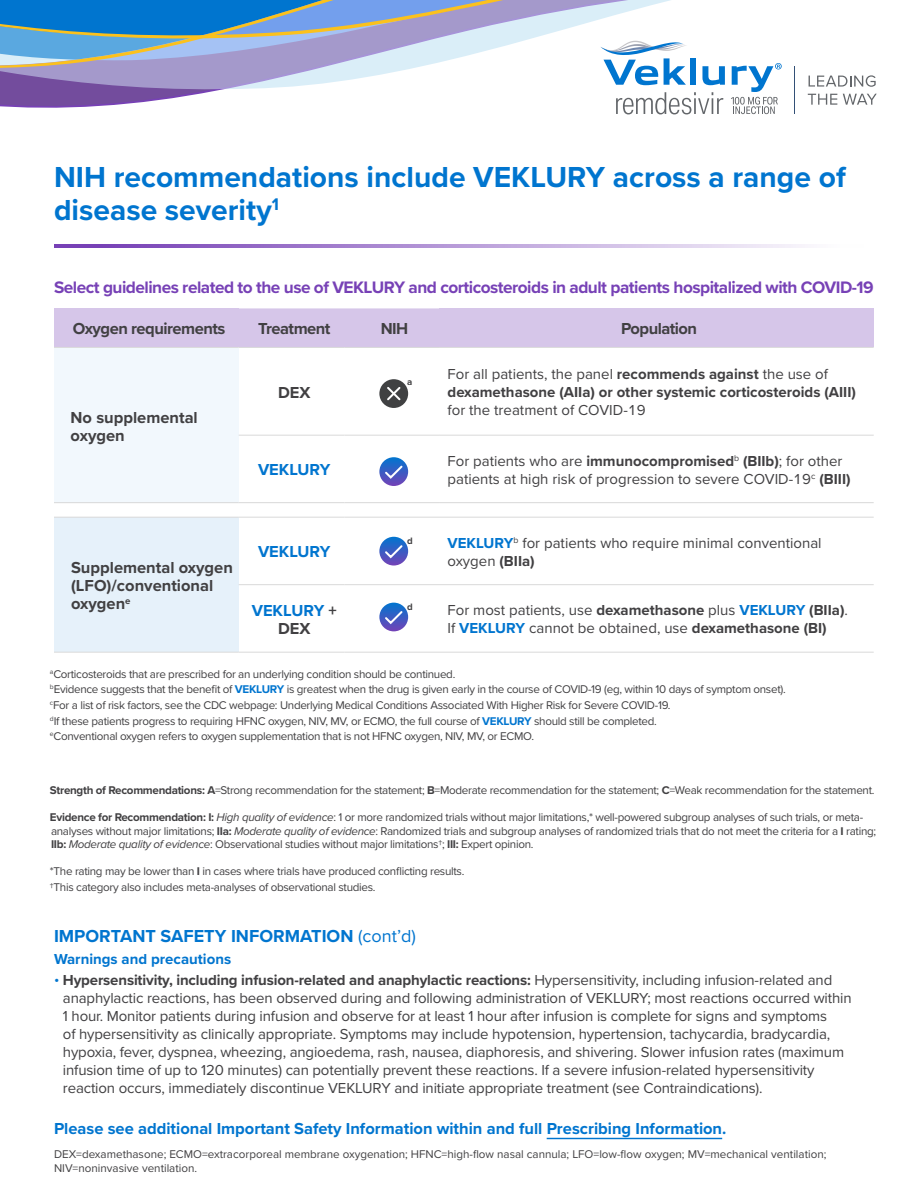
<style>
.page{position:relative;width:918px;height:1188px;background:#fff}
.page>*{position:absolute;margin:0;border:0;box-sizing:border-box;transform-origin:0 0}
.t1{font:700 30px/33px "Proxima Nova";color:#0075cf}
.t2{font:700 18px "Proxima Nova";color:#0075cf}
.t3{font:700 17.25px "Proxima Nova";letter-spacing:-.03em;color:#7741b6}
.t4{font:700 16.5px/18px "Proxima Nova";color:#0075cf;text-align:center}
.t5{font:700 16.5px/18px "Proxima Nova";color:#414042}
.t6{font:700 16.5px "Proxima Nova";letter-spacing:-.03em;color:#414042}
.t7{font:15px/18px "Proxima Nova";letter-spacing:-.01em;color:#414042}
.t8{font:700 15px/18px "Proxima Nova";color:#414042}
.t9{font:700 15px "Proxima Nova";color:#0075cf}
.t10{font:11.7px/15.6px "Proxima Nova";letter-spacing:-.025em;color:#414042}
.t11{font:11.7px/13.5px "Proxima Nova";color:#414042}
.t12{font:700 9.6px "Proxima Nova";color:#414042}
.s1{font-weight:400}
.s2{font-weight:700}
.s3{font-weight:700;color:#0075cf}
.s4{color:#414042}
.s5{font-style:italic}
.s6{color:#0075cf}
</style>
<div class="page">
<hr style="left:794px;top:66px;width:1px;height:48px;background:#335076">
<svg style="left:0;top:0;width:782px;height:114px"></svg>
<svg style="left:809px;top:75px;width:67px;height:12px"></svg>
<svg style="left:808px;top:94px;width:29px;height:11px"></svg>
<svg style="left:843px;top:94px;width:34px;height:11px"></svg>
<div style="left:54px;top:308px;width:185px;height:39px;background:#d6c6e9"></div>
<div style="left:239px;top:308px;width:200px;height:39px;background:#d6c6e9"></div>
<div style="left:439px;top:308px;width:435px;height:39px;background:#d6c6e9"></div>
<div style="left:54px;top:347px;width:185px;height:156px;background:#f2f8fd"></div>
<div style="left:54px;top:517px;width:185px;height:135px;background:#e6f1fa"></div>
<hr style="left:54px;top:652px;width:185px;height:1px;background:#d9d9d9">
<hr style="left:54px;top:347px;width:185px;height:1px;background:#d9d9d9">
<hr style="left:239px;top:347px;width:106px;height:1px;background:#d9d9d9">
<hr style="left:345px;top:347px;width:94px;height:1px;background:#d9d9d9">
<hr style="left:439px;top:347px;width:435px;height:1px;background:#d9d9d9">
<hr style="left:239px;top:435px;width:106px;height:1px;background:#d9d9d9">
<hr style="left:345px;top:435px;width:94px;height:1px;background:#d9d9d9">
<hr style="left:439px;top:435px;width:435px;height:1px;background:#d9d9d9">
<hr style="left:54px;top:502px;width:185px;height:1px;background:#d9d9d9">
<hr style="left:239px;top:502px;width:106px;height:1px;background:#d9d9d9">
<hr style="left:345px;top:502px;width:94px;height:1px;background:#d9d9d9">
<hr style="left:439px;top:502px;width:435px;height:1px;background:#d9d9d9">
<hr style="left:54px;top:517px;width:185px;height:1px;background:#d9d9d9">
<hr style="left:239px;top:517px;width:106px;height:1px;background:#d9d9d9">
<hr style="left:345px;top:517px;width:94px;height:1px;background:#d9d9d9">
<hr style="left:439px;top:517px;width:435px;height:1px;background:#d9d9d9">
<hr style="left:239px;top:584px;width:106px;height:1px;background:#d9d9d9">
<hr style="left:345px;top:584px;width:94px;height:1px;background:#d9d9d9">
<hr style="left:439px;top:584px;width:435px;height:1px;background:#d9d9d9">
<hr style="left:239px;top:652px;width:106px;height:1px;background:#d9d9d9">
<hr style="left:345px;top:652px;width:94px;height:1px;background:#d9d9d9">
<hr style="left:439px;top:652px;width:435px;height:1px;background:#d9d9d9">
<hr style="left:54px;top:244px;width:810px;height:3px;background:#7741b6">
<svg style="left:379px;top:457px;width:29px;height:29px"></svg>
<svg style="left:385px;top:466px;width:18px;height:13px"></svg>
<svg style="left:379px;top:537px;width:29px;height:29px"></svg>
<svg style="left:385px;top:545px;width:18px;height:13px"></svg>
<div style="left:379px;top:379px;width:29px;height:29px;background:#404142;border-radius:50%"></div>
<svg style="left:387px;top:387px;width:14px;height:14px"></svg>
<svg style="left:379px;top:603px;width:29px;height:28px"></svg>
<svg style="left:385px;top:611px;width:18px;height:13px"></svg>
<hr style="left:547px;top:1138px;width:175px;height:1px;background:#0075cf">
<h1 class="t1" style="left:54px;top:160px;width:793px">NIH recommendations include VEKLURY across a range of disease severity<sup>1</sup></h1>
<h3 class="t3" style="left:54px;top:275px;width:821px">Select guidelines related to the use of VEKLURY and corticosteroids in adult patients hospitalized with COVID-19</h3>
<h3 class="t6" style="left:73px;top:317px;width:154px">Oxygen requirements</h3>
<h3 class="t6" style="left:258px;top:317px;width:74px">Treatment</h3>
<h3 class="t5" style="left:381px;top:320px;width:29px">NIH</h3>
<h3 class="t6" style="left:621px;top:317px;width:78px">Population</h3>
<h3 class="t5" style="left:71px;top:408px;width:129px">No supplemental oxygen</h3>
<h3 class="t5" style="left:278px;top:383px;width:34px">DEX</h3>
<p class="t12" style="left:407px;top:375px;width:7px">a</p>
<p class="t8" style="left:448px;top:365px;width:410px"><span class="s1">For all patients, the panel</span> recommends against <span class="s1">the use of </span>dexamethasone (AIIa) or other systemic corticosteroids (AIII)</p>
<p class="t7" style="left:448px;top:401px;width:200px">for the treatment of COVID-19</p>
<h3 class="t4" style="left:258px;top:461px;width:74px">VEKLURY</h3>
<p class="t7" style="left:448px;top:451px;width:405px">For patients who are <span class="s2">immunocompromised</span><sup>b</sup> <span class="s2">(BIIb)</span>; for other patients at high risk of progression to severe COVID-19<sup>c</sup> <span class="s2">(BIII)</span></p>
<h3 class="t4" style="left:258px;top:543px;width:74px">VEKLURY</h3>
<p class="t7" style="left:448px;top:533px;width:376px"><span class="s3">VEKLURY</span><sup>b</sup> for patients who require minimal conventional oxygen <span class="s2">(BIIa)</span></p>
<h3 class="t4" style="left:252px;top:601px;width:87px">VEKLURY <span class="s4">+<br>DEX</span></h3>
<p class="t7" style="left:448px;top:601px;width:402px">For most patients, use <span class="s2">dexamethasone</span> plus <span class="s3">VEKLURY</span> <span class="s2">(BIIa)</span>.<br>If <span class="s3">VEKLURY</span> cannot be obtained, use <span class="s2">dexamethasone (BI)</span></p>
<p class="t10" style="left:50px;top:665px;width:737px"><sup>a</sup>Corticosteroids that are prescribed for an underlying condition should be continued.<br><sup>b</sup>Evidence suggests that the benefit of <span class="s3">VEKLURY</span> is greatest when the drug is given early in the course of COVID-19 (eg, within 10 days of symptom onset). <sup>c</sup>For a list of risk factors, see the CDC webpage: Underlying Medical Conditions Associated With Higher Risk for Severe COVID-19.<br><sup>d</sup>If these patients progress to requiring HFNC oxygen, NIV, MV, or ECMO, the full course of <span class="s3">VEKLURY</span> should still be completed.<br><sup>e</sup>Conventional oxygen refers to oxygen supplementation that is not HFNC oxygen, NIV, MV, or ECMO.</p>
<p class="t12" style="left:407px;top:534px;width:7px">d</p>
<h3 class="t5" style="left:71px;top:558px;width:163px">Supplemental oxygen (LFO)/conventional oxygen<sup>e</sup></h3>
<p class="t12" style="left:407px;top:600px;width:7px">d</p>
<p class="t10" style="left:50px;top:782px;width:826px"><span class="s2">Strength of Recommendations: A</span>=Strong recommendation for the statement; <span class="s2">B</span>=Moderate recommendation for the statement; <span class="s2">C</span>=Weak recommendation for the statement.</p>
<p class="t10" style="left:50px;top:810px;width:828px;line-height:13.5px"><span class="s2">Evidence for Recommendation: I:</span> <span class="s5">High quality of evidence</span>: 1 or more randomized trials without major limitations,* well-powered subgroup analyses of such trials, or meta&shy;analyses without major limitations; <span class="s2">IIa:</span> <span class="s5">Moderate quality of evidence</span>: Randomized trials and subgroup analyses of randomized trials that do not meet the criteria for a <span class="s2">I</span> rating;<br><span class="s2">IIb:</span> <span class="s5">Moderate quality of evidence</span>: Observational studies without major limitations†; <span class="s2">III:</span> Expert opinion.</p>
<p class="t10" style="left:50px;top:863px;width:416px">*The rating may be lower than <span class="s2">I</span> in cases where trials have produced conflicting results. †This category also includes meta-analyses of observational studies.</p>
<h2 class="t2" style="left:54px;top:923px;width:363px">IMPORTANT SAFETY INFORMATION <span class="s1">(cont’d)</span></h2>
<p class="t9" style="left:54px;top:948px;width:179px">Warnings and precautions</p>
<p class="t7" style="left:63px;top:971px;width:790px;text-indent:-9px"><span class="s6">•</span> <span class="s2">Hypersensitivity, including infusion-related and anaphylactic reactions:</span> Hypersensitivity, including infusion-related and anaphylactic reactions, has been observed during and following administration of VEKLURY; most reactions occurred within 1 hour. Monitor patients during infusion and observe for at least 1 hour after infusion is complete for signs and symptoms<br>of hypersensitivity as clinically appropriate. Symptoms may include hypotension, hypertension, tachycardia, bradycardia, hypoxia, fever, dyspnea, wheezing, angioedema, rash, nausea, diaphoresis, and shivering. Slower infusion rates (maximum infusion time of up to 120 minutes) can potentially prevent these reactions. If a severe infusion-related hypersensitivity reaction occurs, immediately discontinue VEKLURY and initiate appropriate treatment (see Contraindications).</p>
<h3 class="t4" style="left:54px;top:1119px;width:674px">Please see additional Important Safety Information within and full Prescribing Information.</h3>
<p class="t11" style="left:54px;top:1147px;width:774px">DEX=dexamethasone; ECMO=extracorporeal membrane oxygenation; HFNC=high-flow nasal cannula; LFO=low-flow oxygen; MV=mechanical ventilation;<br>NIV=noninvasive ventilation.</p>
</div>
